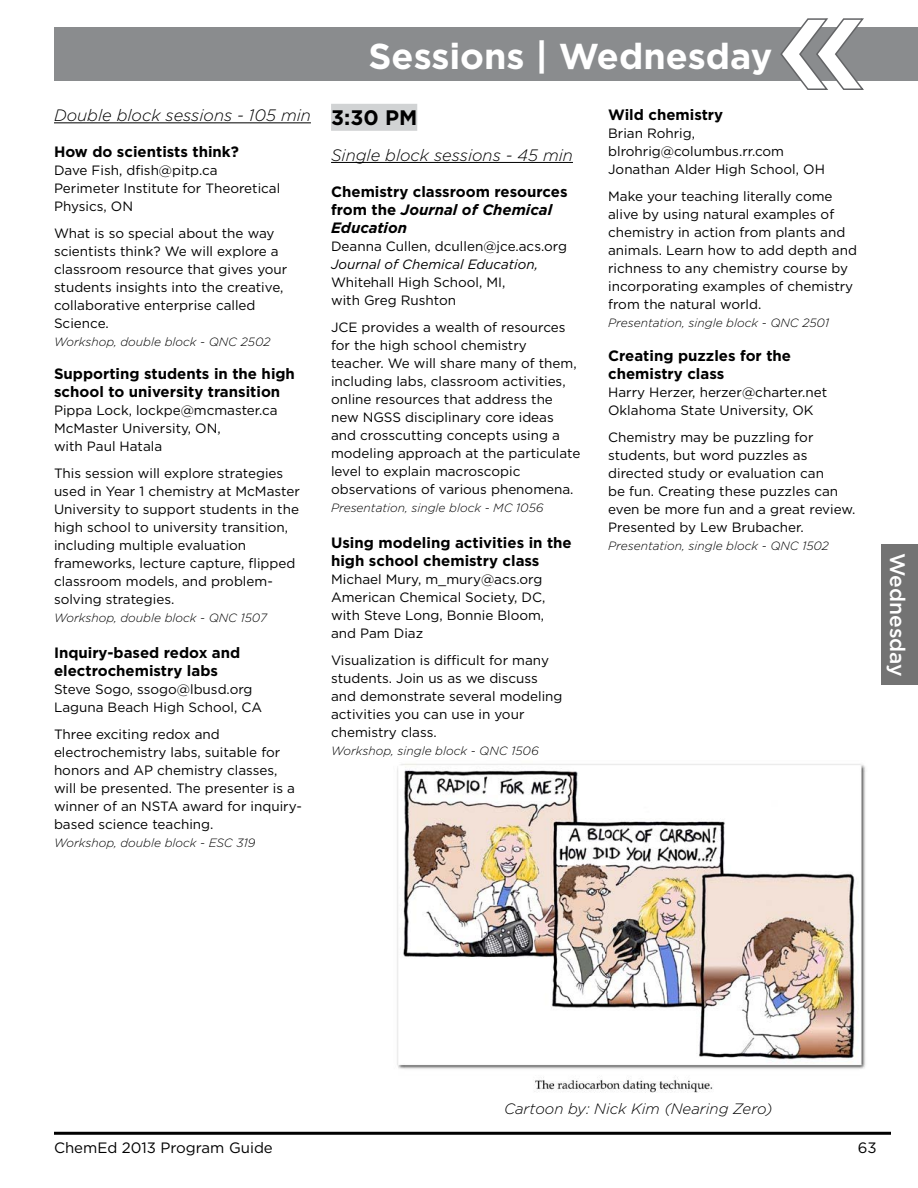
<style>
.page{position:relative;width:918px;height:1188px;background:#fff}
.page>*{position:absolute;margin:0;border:0;box-sizing:border-box;transform-origin:0 0}
.t1{font:700 36px "Gotham";color:#fff}
.t2{font:500 21px "Gotham";color:#fff}
.t3{font:700 21px "Gotham";color:#000}
.t4{font:italic 300 16.5px "Gotham";color:#000}
.t5{font:700 15px/18px "Gotham";color:#000}
.t6{font:italic 300 15px "Gotham";color:#000}
.t7{font:15px "Gotham";color:#000}
.t8{font:13.5px/18px "Gotham";color:#000}
.t9{font:italic 13.5px "Gotham";color:#000}
.t10{font:italic 300 12px "Gotham";color:#000}
.s1{font-style:italic}
</style>
<div class="page">
<div style="left:54px;top:27px;width:864px;height:54px;background:#8a8c8e"></div>
<hr style="left:54px;top:1132px;width:837px;height:3px;background:#000">
<svg style="left:780px;top:18px;width:84px;height:72px"></svg>
<hr style="left:54px;top:122px;width:257px;height:1px;background:#000">
<div style="left:331px;top:104px;width:86px;height:27px;background:#d1d3d4"></div>
<hr style="left:331px;top:162px;width:242px;height:1px;background:#000">
<div style="left:886px;top:544px;width:32px;height:141px;background:#737373"></div>
<div style="left:881px;top:544px;width:35px;height:141px;background:#737373"></div>
<img style="left:397px;top:763px;width:469px;height:330px">
<p class="t4" style="left:54px;top:105px;width:258px">Double block sessions - 105 min</p>
<p class="t5" style="left:54px;top:143px;width:187px">How do scientists think?</p>
<p class="t8" style="left:54px;top:161px;width:228px">Dave Fish, dfish@pitp.ca<br>Perimeter Institute for Theoretical<br>Physics, ON</p>
<p class="t8" style="left:54px;top:224px;width:235px">What is so special about the way scientists think? We will explore a classroom resource that gives your students insights into the creative, collaborative enterprise called<br>Science.</p>
<p class="t10" style="left:54px;top:334px;width:218px">Workshop, double block - QNC 2502</p>
<p class="t5" style="left:54px;top:365px;width:243px">Supporting students in the high school to university transition</p>
<p class="t8" style="left:54px;top:401px;width:225px">Pippa Lock, lockpe@mcmaster.ca<br>McMaster University, ON,<br>with Paul Hatala</p>
<p class="t8" style="left:54px;top:464px;width:247px">This session will explore strategies used in Year 1 chemistry at McMaster University to support students in the high school to university transition, including multiple evaluation frameworks, lecture capture, flipped classroom models, and problem&shy;solving strategies.</p>
<p class="t10" style="left:54px;top:610px;width:215px">Workshop, double block - QNC 1507</p>
<p class="t5" style="left:54px;top:644px;width:188px">Inquiry-based redox and electrochemistry labs</p>
<p class="t8" style="left:54px;top:680px;width:210px">Steve Sogo, ssogo@lbusd.org<br>Laguna Beach High School, CA</p>
<p class="t8" style="left:54px;top:725px;width:249px">Three exciting redox and electrochemistry labs, suitable for honors and AP chemistry classes, will be presented. The presenter is a winner of an NSTA award for inquiry&shy;based science teaching.</p>
<p class="t10" style="left:54px;top:835px;width:203px">Workshop, double block - ESC 319</p>
<h1 class="t1" style="left:369px;top:33px;width:405px">Sessions | Wednesday</h1>
<h2 class="t3" style="left:331px;top:103px;width:88px">3:30 PM</h2>
<p class="t4" style="left:331px;top:145px;width:243px">Single block sessions - 45 min</p>
<p class="t5" style="left:331px;top:182px;width:238px">Chemistry classroom resources from the <span class="s1">Journal of Chemical<br>Education</span></p>
<p class="t8" style="left:331px;top:237px;width:237px">Deanna Cullen, dcullen@jce.acs.org</p>
<p class="t9" style="left:331px;top:255px;width:209px">Journal of Chemical Education,</p>
<p class="t8" style="left:331px;top:273px;width:176px">Whitehall High School, MI, with Greg Rushton</p>
<p class="t8" style="left:331px;top:318px;width:251px">JCE provides a wealth of resources for the high school chemistry teacher. We will share many of them, including labs, classroom activities, online resources that address the new NGSS disciplinary core ideas and crosscutting concepts using a modeling approach at the particulate level to explain macroscopic observations of various phenomena.</p>
<p class="t10" style="left:331px;top:500px;width:214px">Presentation, single block - MC 1056</p>
<p class="t5" style="left:331px;top:533px;width:242px">Using modeling activities in the high school chemistry class</p>
<p class="t8" style="left:331px;top:570px;width:216px">Michael Mury, m_mury@acs.org<br>American Chemical Society, DC, with Steve Long, Bonnie Bloom, and Pam Diaz</p>
<p class="t8" style="left:331px;top:651px;width:233px">Visualization is difficult for many students. Join us as we discuss and demonstrate several modeling activities you can use in your chemistry class.</p>
<p class="t10" style="left:331px;top:743px;width:209px">Workshop, single block - QNC 1506</p>
<p class="t5" style="left:608px;top:106px;width:117px">Wild chemistry</p>
<p class="t8" style="left:608px;top:124px;width:218px">Brian Rohrig, blrohrig@columbus.rr.com<br>Jonathan Alder High School, OH</p>
<p class="t8" style="left:608px;top:187px;width:250px">Make your teaching literally come alive by using natural examples of chemistry in action from plants and animals. Learn how to add depth and richness to any chemistry course by incorporating examples of chemistry from the natural world.</p>
<p class="t10" style="left:608px;top:315px;width:222px">Presentation, single block - QNC 2501</p>
<p class="t5" style="left:608px;top:347px;width:185px">Creating puzzles for the chemistry class</p>
<p class="t8" style="left:608px;top:383px;width:221px">Harry Herzer, herzer@charter.net<br>Oklahoma State University, OK</p>
<p class="t8" style="left:608px;top:428px;width:249px">Chemistry may be puzzling for students, but word puzzles as directed study or evaluation can<br>be fun. Creating these puzzles can even be more fun and a great review.<br>Presented by Lew Brubacher.</p>
<p class="t10" style="left:608px;top:539px;width:222px">Presentation, single block - QNC 1502</p>
<h2 class="t2" style="left:911px;top:553px;width:125px;rotate:90deg">Wednesday</h2>
<p class="t6" style="left:504px;top:1100px;width:270px">Cartoon by: Nick Kim (Nearing Zero)</p>
<p class="t7" style="left:54px;top:1138px;width:220px">ChemEd 2013 Program Guide</p>
<p class="t7" style="left:858px;top:1138px;width:20px">63</p>
</div>
